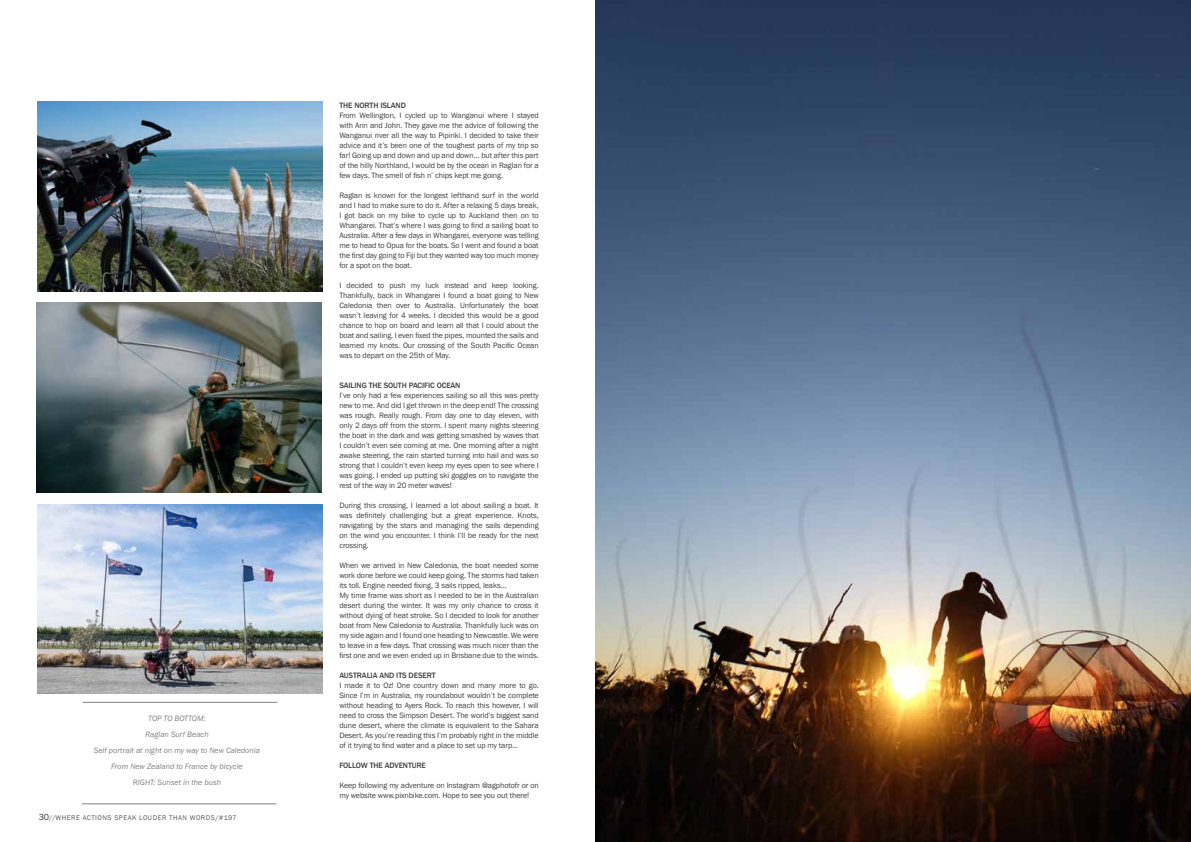
<style>
.page{position:relative;width:1191px;height:842px;background:#fff}
.page>*{position:absolute;margin:0;border:0;box-sizing:border-box;transform-origin:0 0}
.t1{font:8px/10px "Franklin Gothic";letter-spacing:-.01em;color:#414042;text-align:justify}
.t2{font:italic 8px/16px "Franklin Gothic";color:#808285;text-align:center}
.t3{font:500 8px "Franklin Gothic";letter-spacing:-.01em;color:#414042}
.t4{font:7px "Franklin Gothic";letter-spacing:.075em;color:#58595b}
.s1{font-size:9px;color:#414042}
</style>
<div class="page">
<img style="left:596px;top:0;width:595px;height:842px">
<img style="left:38px;top:102px;width:284px;height:189px">
<img style="left:37px;top:303px;width:284px;height:189px">
<img style="left:38px;top:504px;width:284px;height:189px">
<hr style="left:83px;top:702px;width:194px;height:1px;background:#000">
<hr style="left:82px;top:803px;width:194px;height:1px;background:#000">
<p class="t2" style="left:94px;top:710px;width:167px">TOP TO BOTTOM:<br>Raglan Surf Beach<br>Self portrait at night on my way to New Caledonia<br>From New Zealand to France by bicycle<br>RIGHT: Sunset in the bush</p>
<p class="t4" style="left:39px;top:813px;width:199px"><span class="s1">30</span>//WHERE ACTIONS SPEAK LOUDER THAN WORDS/#197</p>
<p class="t3" style="left:339px;top:100px;width:68px">THE NORTH ISLAND</p>
<p class="t1" style="left:339px;top:110px;width:201px">From Wellington, I cycled up to Wanganui where I stayed with Ann and John. They gave me the advice of following the Wanganui river all the way to Pipiriki. I decided to take their advice and it’s been one of the toughest parts of my trip so far! Going up and down and up and down… but after this part of the hilly Northland, I would be by the ocean in Raglan for a few days. The smell of fish n’ chips kept me going.</p>
<p class="t1" style="left:339px;top:190px;width:201px">Raglan is known for the longest lefthand surf in the world and I had to make sure to do it. After a relaxing 5 days break, I got back on my bike to cycle up to Auckland then on to Whangarei. That’s where I was going to find a sailing boat to Australia. After a few days in Whangarei, everyone was telling me to head to Opua for the boats. So I went and found a boat the first day going to Fiji but they wanted way too much money for a spot on the boat.</p>
<p class="t1" style="left:339px;top:280px;width:201px">I decided to push my luck instead and keep looking.<br>Thankfully, back in Whangarei I found a boat going to New Caledonia then over to Australia. Unfortunately the boat wasn’t leaving for 4 weeks. I decided this would be a good chance to hop on board and learn all that I could about the boat and sailing. I even fixed the pipes, mounted the sails and learned my knots. Our crossing of the South Pacific Ocean was to depart on the 25th of M ay.</p>
<p class="t3" style="left:339px;top:380px;width:123px">SAILING THE SOUTH PACIFIC OCEAN</p>
<p class="t1" style="left:339px;top:390px;width:201px">I’ve only had a few experiences sailing so all this was pretty new to me. And did I get thrown in the deep end! The crossing was rough. Really rough. From day one to day eleven, with only 2 days off from the storm. I spent many nights steering the boat in the dark and was getting smashed by waves that I couldn’t even see coming at me. One morning after a night awake steering, the rain started turning into hail and was so strong that I couldn’t even keep my eyes open to see where I was going. I ended up putting ski goggles on to navigate the rest of the way in 20 meter waves!</p>
<p class="t1" style="left:339px;top:500px;width:201px">During this crossing, I learned a lot about sailing a boat. It was definitely challenging but a great experience. Knots, navigating by the stars and managing the sails depending on the wind you encounter. I think I’ll be ready for the next crossing.</p>
<p class="t1" style="left:339px;top:560px;width:201px;text-align:left">When we arrived in New Caledonia, the boat needed some work done before we could keep going. The storms had taken its toll. Engine needed fixing, 3 sails ripped, leaks…<br>My time frame was short as I needed to be in the Australian desert during the winter. It was my only chance to cross it without dying of heat stroke. So I decided to look for another boat from New Caledonia to Australia. Thankfully luck was on my side again and I found one heading to Newcastle. We were to leave in a few days. That crossing was much nicer than the first one and we even ended up in Brisbane due to the winds.</p>
<p class="t3" style="left:339px;top:670px;width:98px">AUSTRALIA AND ITS DESERT</p>
<p class="t1" style="left:339px;top:680px;width:201px">I made it to Oz! One country down and many more to go.<br>Since I’m in Australia, my roundabout wouldn’t be complete without heading to Ayers Rock. To reach this however, I will need to cross the Simpson Desert. The world’s biggest sand dune desert, where the climate is equivalent to the Sahara Desert. As you’re reading this I’m probably right in the middle of it trying to find water and a place to set up my tarp...</p>
<p class="t3" style="left:339px;top:760px;width:88px">FOLLOW THE ADVENTURE</p>
<p class="t1" style="left:339px;top:780px;width:201px">Keep following my adventure on Instagram @agphotofr or on my website www.pixnbike.com. Hope to see you out there!</p>
</div>
